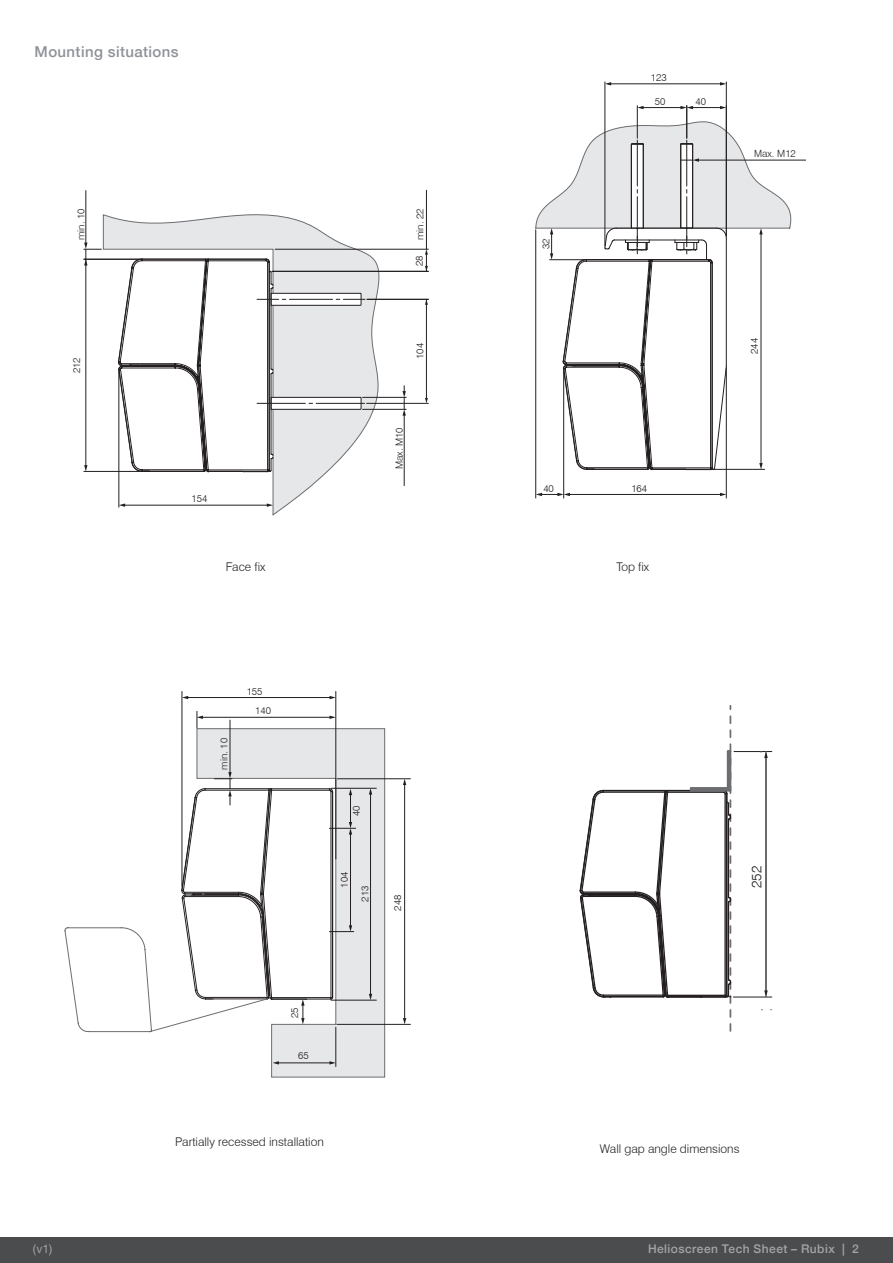
<style>
.page{position:relative;width:893px;height:1263px;background:#fff}
.page>*{position:absolute;margin:0;border:0;box-sizing:border-box;transform-origin:0 0}
.t1{font:500 15px "Helvetica Neue";letter-spacing:.025em;color:#8d9298}
.t2{font:300 13.95px "Swiss 721 BT";color:#231f20}
.t3{font:300 12px "Swiss 721 BT";color:#231f20}
.t4{font:500 12px "Helvetica Neue";letter-spacing:.035em;color:#a3a4a8}
.t5{font:12px "Helvetica Neue";color:#a3a4a8}
.t6{font:300 9.9px/19.5px "Swiss 721 BT";color:#231f20}
</style>
<div class="page">
<div style="left:0;top:1237px;width:893px;height:26px;background:#4b4c4d"></div>
<svg style="left:102px;top:214px;width:278px;height:302px"></svg>
<hr style="left:726px;top:368px;width:1px;height:130px;background:#231f20">
<hr style="left:563px;top:370px;width:1px;height:128px;background:#231f20">
<hr style="left:569px;top:494px;width:152px;height:1px;background:#231f20">
<svg style="left:720px;top:493px;width:6px;height:3px"></svg>
<hr style="left:610px;top:84px;width:111px;height:1px;background:#231f20">
<svg style="left:606px;top:82px;width:5px;height:3px"></svg>
<svg style="left:720px;top:82px;width:6px;height:3px"></svg>
<hr style="left:642px;top:107px;width:40px;height:1px;background:#231f20">
<svg style="left:638px;top:106px;width:6px;height:3px"></svg>
<hr style="left:86px;top:190px;width:1px;height:54px;background:#231f20">
<hr style="left:124px;top:505px;width:144px;height:1px;background:#231f20">
<svg style="left:120px;top:503px;width:5px;height:4px"></svg>
<svg style="left:267px;top:503px;width:6px;height:4px"></svg>
<hr style="left:119px;top:371px;width:1px;height:136px;background:#231f20">
<hr style="left:426px;top:190px;width:1px;height:59px;background:#231f20">
<hr style="left:275px;top:249px;width:153px;height:1px;background:#231f20">
<svg style="left:425px;top:249px;width:3px;height:22px"></svg>
<hr style="left:404px;top:414px;width:1px;height:72px;background:#231f20">
<svg style="left:402px;top:385px;width:4px;height:31px"></svg>
<hr style="left:363px;top:409px;width:43px;height:1px;background:#231f20">
<hr style="left:363px;top:397px;width:43px;height:1px;background:#231f20">
<hr style="left:84px;top:259px;width:56px;height:1px;background:#231f20">
<hr style="left:84px;top:471px;width:64px;height:1px;background:#231f20">
<hr style="left:86px;top:264px;width:1px;height:202px;background:#231f20">
<svg style="left:84px;top:465px;width:4px;height:6px"></svg>
<svg style="left:84px;top:243px;width:17px;height:22px"></svg>
<hr style="left:272px;top:271px;width:156px;height:1px;background:#231f20">
<hr style="left:367px;top:299px;width:61px;height:1px;background:#231f20">
<hr style="left:367px;top:403px;width:61px;height:1px;background:#231f20">
<hr style="left:426px;top:304px;width:1px;height:95px;background:#231f20">
<svg style="left:425px;top:300px;width:3px;height:5px"></svg>
<svg style="left:425px;top:398px;width:3px;height:5px"></svg>
<svg style="left:118px;top:258px;width:247px;height:234px"></svg>
<svg style="left:680px;top:106px;width:46px;height:3px"></svg>
<hr style="left:637px;top:106px;width:1px;height:32px;background:#231f20">
<hr style="left:605px;top:82px;width:1px;height:164px;background:#231f20">
<hr style="left:535px;top:230px;width:1px;height:268px;background:#231f20">
<hr style="left:726px;top:82px;width:1px;height:154px;background:#231f20">
<hr style="left:686px;top:106px;width:1px;height:32px;background:#231f20">
<svg style="left:536px;top:493px;width:34px;height:3px"></svg>
<hr style="left:698px;top:160px;width:108px;height:1px;background:#231f20">
<svg style="left:535px;top:121px;width:257px;height:350px"></svg>
<svg style="left:196px;top:728px;width:189px;height:350px"></svg>
<hr style="left:187px;top:697px;width:144px;height:1px;background:#231f20">
<svg style="left:329px;top:696px;width:6px;height:3px"></svg>
<svg style="left:183px;top:696px;width:5px;height:3px"></svg>
<hr style="left:202px;top:717px;width:129px;height:1px;background:#231f20">
<svg style="left:329px;top:716px;width:6px;height:3px"></svg>
<hr style="left:335px;top:1027px;width:1px;height:39px;background:#231f20">
<hr style="left:337px;top:778px;width:73px;height:1px;background:#231f20">
<hr style="left:337px;top:1024px;width:73px;height:1px;background:#231f20">
<hr style="left:331px;top:1000px;width:45px;height:1px;background:#231f20">
<hr style="left:278px;top:1062px;width:53px;height:1px;background:#231f20">
<svg style="left:273px;top:1061px;width:6px;height:3px"></svg>
<svg style="left:329px;top:1061px;width:7px;height:3px"></svg>
<hr style="left:404px;top:784px;width:1px;height:235px;background:#231f20">
<svg style="left:403px;top:779px;width:3px;height:6px"></svg>
<svg style="left:403px;top:1018px;width:3px;height:6px"></svg>
<hr style="left:331px;top:788px;width:45px;height:1px;background:#231f20">
<hr style="left:370px;top:793px;width:1px;height:202px;background:#231f20">
<svg style="left:369px;top:788px;width:3px;height:6px"></svg>
<svg style="left:369px;top:994px;width:3px;height:6px"></svg>
<hr style="left:350px;top:833px;width:1px;height:93px;background:#231f20">
<svg style="left:329px;top:925px;width:25px;height:7px"></svg>
<hr style="left:230px;top:720px;width:1px;height:53px;background:#231f20">
<svg style="left:197px;top:711px;width:6px;height:17px"></svg>
<hr style="left:273px;top:999px;width:33px;height:1px;background:#231f20">
<svg style="left:301px;top:999px;width:7px;height:25px"></svg>
<hr style="left:272px;top:790px;width:57px;height:1px;background:#231f20">
<hr style="left:272px;top:788px;width:57px;height:1px;background:#231f20">
<div style="left:271px;top:997px;width:60px;height:2px;border:1px solid #231f20"></div>
<hr style="left:331px;top:792px;width:1px;height:205px;background:#231f20">
<svg style="left:329px;top:788px;width:27px;height:46px"></svg>
<hr style="left:332px;top:792px;width:1px;height:206px;background:#231f20">
<hr style="left:335px;top:691px;width:1px;height:168px;background:#231f20">
<hr style="left:182px;top:691px;width:1px;height:195px;background:#231f20">
<svg style="left:64px;top:772px;width:210px;height:261px"></svg>
<hr style="left:702px;top:996px;width:23px;height:2px;background:#231f20">
<hr style="left:584px;top:896px;width:51px;height:1px;background:#231f20">
<hr style="left:603px;top:994px;width:60px;height:2px;background:#231f20">
<hr style="left:603px;top:996px;width:60px;height:1px;background:#231f20">
<hr style="left:667px;top:995px;width:58px;height:1px;background:#231f20">
<hr style="left:667px;top:790px;width:57px;height:1px;background:#231f20">
<hr style="left:667px;top:791px;width:57px;height:2px;background:#231f20">
<hr style="left:603px;top:790px;width:62px;height:1px;background:#231f20">
<hr style="left:668px;top:996px;width:33px;height:1px;background:#231f20">
<hr style="left:583px;top:891px;width:52px;height:2px;background:#231f20">
<hr style="left:603px;top:791px;width:62px;height:2px;background:#231f20">
<hr style="left:603px;top:893px;width:32px;height:2px;background:#231f20">
<svg style="left:579px;top:789px;width:33px;height:209px"></svg>
<svg style="left:634px;top:789px;width:36px;height:209px"></svg>
<hr style="left:734px;top:751px;width:38px;height:1px;background:#231f20">
<hr style="left:733px;top:997px;width:39px;height:1px;background:#231f20">
<hr style="left:766px;top:757px;width:1px;height:235px;background:#231f20">
<svg style="left:760px;top:751px;width:8px;height:7px"></svg>
<svg style="left:764px;top:990px;width:4px;height:7px"></svg>
<hr style="left:691px;top:789px;width:39px;height:2px;background:#6c6d70">
<hr style="left:691px;top:787px;width:37px;height:3px;background:#6c6d70">
<svg style="left:722px;top:706px;width:10px;height:326px"></svg>
<h1 class="t1" style="left:35px;top:40px;width:146px">Mounting situations</h1>
<p class="t6" style="left:71px;top:240px;width:33px;rotate:-90deg">min. 10</p>
<p class="t6" style="left:410px;top:240px;width:33px;rotate:-90deg">min. 22</p>
<p class="t6" style="left:67px;top:373px;width:17px;rotate:-90deg">212</p>
<p class="t6" style="left:191px;top:488px;width:17px">154</p>
<p class="t6" style="left:410px;top:266px;width:12px;rotate:-90deg">28</p>
<p class="t6" style="left:410px;top:359px;width:17px;rotate:-90deg">104</p>
<p class="t6" style="left:389px;top:469px;width:43px;rotate:-90deg">Max. M10</p>
<p class="t6" style="left:536px;top:249px;width:12px;rotate:-90deg">32</p>
<p class="t6" style="left:651px;top:68px;width:17px">123</p>
<p class="t6" style="left:655px;top:92px;width:12px">50</p>
<p class="t6" style="left:695px;top:92px;width:12px">40</p>
<p class="t6" style="left:543px;top:478px;width:12px">40</p>
<p class="t6" style="left:631px;top:478px;width:17px">164</p>
<p class="t3" style="left:226px;top:559px;width:41px">Face fix</p>
<p class="t3" style="left:617px;top:559px;width:34px">Top fix</p>
<p class="t6" style="left:754px;top:144px;width:43px">Max. M12</p>
<p class="t6" style="left:744px;top:354px;width:17px;rotate:-90deg">244</p>
<p class="t6" style="left:214px;top:770px;width:33px;rotate:-90deg">min. 10</p>
<p class="t6" style="left:255px;top:681px;width:17px;text-indent:-8px">155<br>140</p>
<p class="t6" style="left:347px;top:816px;width:12px;rotate:-90deg">40</p>
<p class="t6" style="left:334px;top:888px;width:17px;rotate:-90deg">104</p>
<p class="t6" style="left:355px;top:901px;width:17px;rotate:-90deg">213</p>
<p class="t6" style="left:388px;top:911px;width:17px;rotate:-90deg">248</p>
<p class="t6" style="left:285px;top:1018px;width:12px;rotate:-90deg">25</p>
<p class="t6" style="left:298px;top:1046px;width:12px">65</p>
<p class="t3" style="left:175px;top:1134px;width:150px">Partially recessed installation</p>
<h2 class="t2" style="left:748px;top:888px;width:24px;rotate:-90deg">252</h2>
<p class="t3" style="left:600px;top:1141px;width:141px">Wall gap angle dimensions</p>
<p class="t5" style="left:33px;top:1240px;width:21px">(v1)</p>
<p class="t4" style="left:648px;top:1239px;width:212px">Helioscreen Tech Sheet – Rubix | 2</p>
</div>
